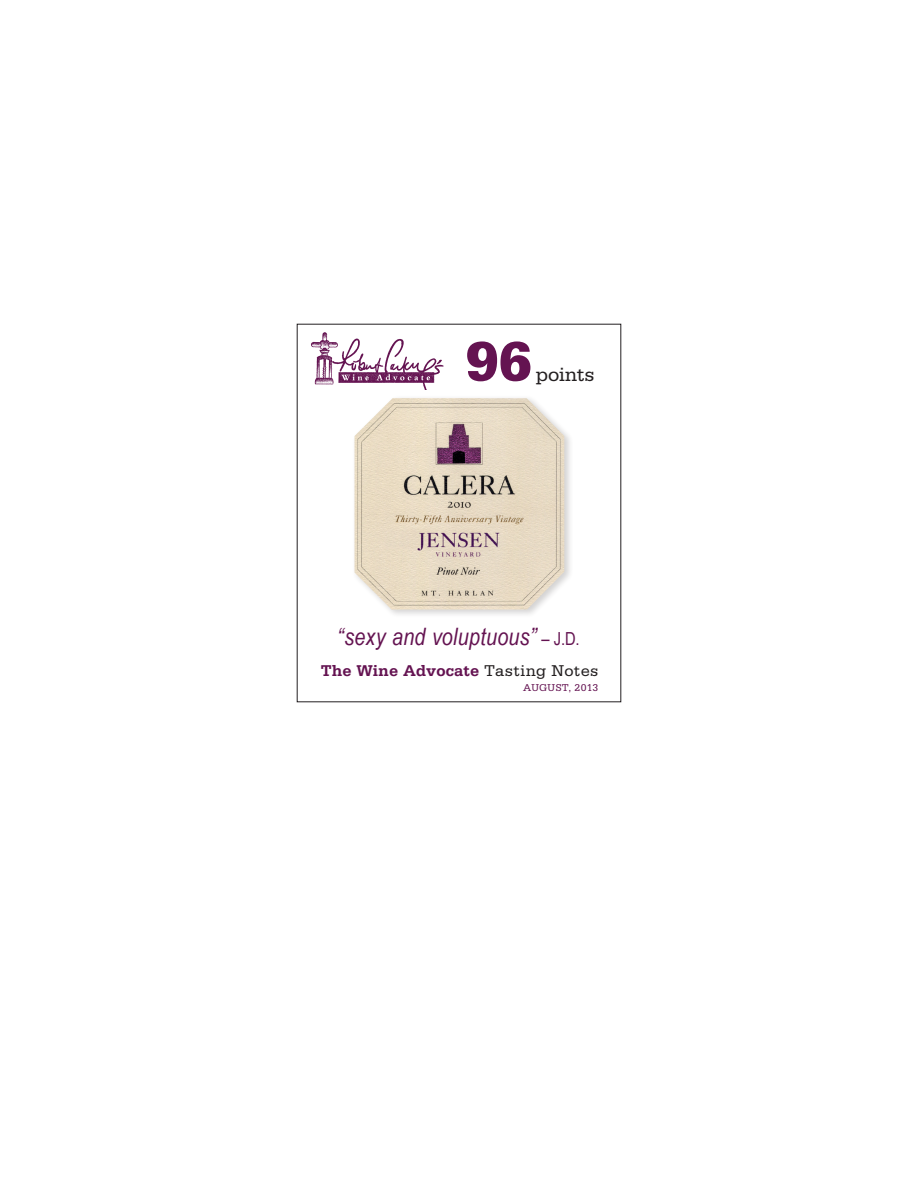
<style>
.page{position:relative;width:918px;height:1188px;background:#fff}
.page>*{position:absolute;margin:0;border:0;box-sizing:border-box;transform-origin:0 0}
.t1{font:900 58.5px "Serifa";color:#641351}
.t2{font:italic 24px "Arial Narrow";letter-spacing:.015em;color:#641351}
.t3{font:20.25px "Serifa";letter-spacing:-.005em;color:#231f20}
.t4{font:700 16.5px "Serifa";letter-spacing:.005em;color:#641351}
.t5{font:10.5px "Serifa";letter-spacing:.025em;color:#641351}
.s1{font-style:normal;font-size:18px}
.s2{font-weight:400;color:#231f20}
</style>
<div class="page">
<img style="left:311px;top:332px;width:133px;height:58px">
<div style="left:351px;top:395px;width:222px;height:224px;background:#231f20;opacity:.2"></div>
<img style="left:354px;top:398px;width:210px;height:212px">
<p class="t1" style="left:466px;top:327px;width:67px">96</p>
<p class="t3" style="left:536px;top:363px;width:60px">points</p>
<p class="t2" style="left:337px;top:620px;width:244px">“sexy and voluptuous” <span class="s1">– J.D.</span></p>
<p class="t4" style="left:321px;top:661px;width:279px">The Wine Advocate <span class="s2">Tasting Notes</span></p>
<p class="t5" style="left:523px;top:682px;width:77px">AUGUST, 2013</p>
</div>
